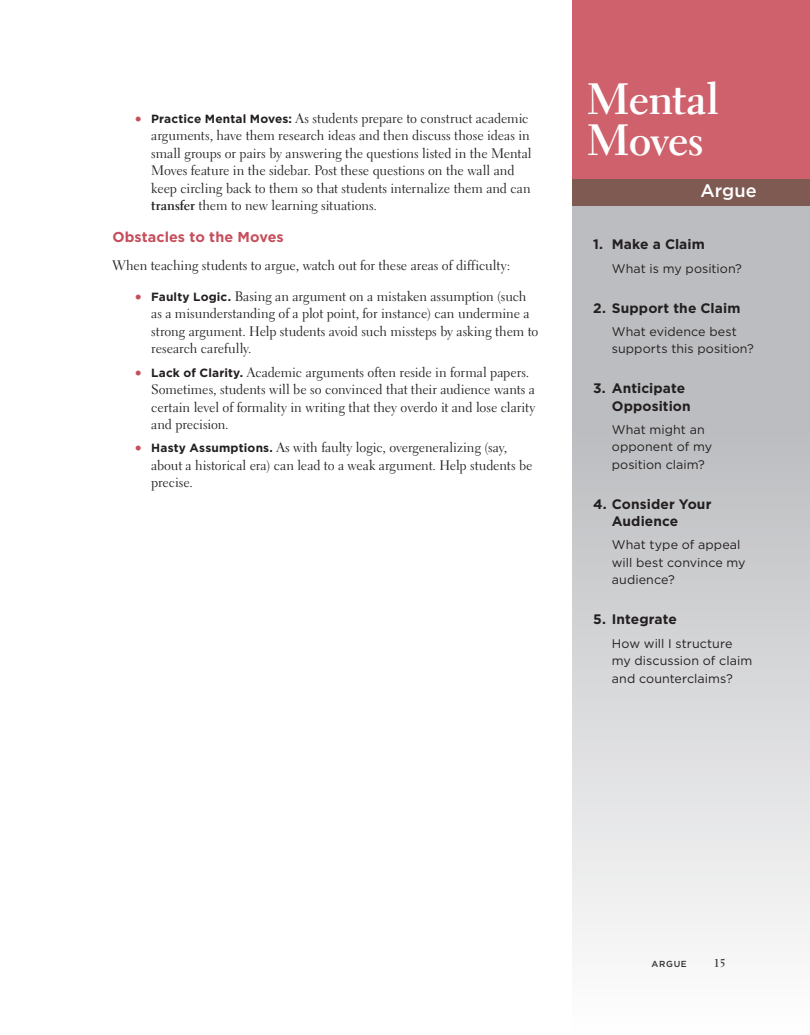
<style>
.page{position:relative;width:810px;height:1035px;background:#fff}
.page>*{position:absolute;margin:0;border:0;box-sizing:border-box;transform-origin:0 0}
.Mental_moves_head{font:700 43.75px "Electra LT Std";letter-spacing:-.02em;color:#fff}
.Mental_Moves_Subtitl{font:500 18.12px "Gotham";color:#fff}
.t1{font:700 14.38px "Gotham";letter-spacing:.005em;color:#c64e5c}
.t2{font:13.75px/17.5px "Electra LT Std";letter-spacing:-.005em;color:#231f20}
.MMbox_number{font:700 13.75px/17.5px "Gotham";letter-spacing:.005em;color:#231f20}
.MMbox_text{font:12.5px/17.5px "Gotham";letter-spacing:.005em;color:#231f20}
.t3{font:700 11.25px "Electra LT Std";color:#231f20}
.t4{font:500 8.75px "Gotham";letter-spacing:.075em;color:#231f20}
.s1{color:#c64e5c}
.s2{font-family:"Gotham";font-weight:700;font-size:11.88px}
.s3{font-weight:700}
</style>
<div class="page">
<div style="left:572px;top:0;width:238px;height:197px;background:#ce616b"></div>
<div style="left:572px;top:189px;width:238px;height:846px;background:linear-gradient(to bottom,#adaeb1,#fafafa)"></div>
<div style="left:572px;top:179px;width:238px;height:26px;background:#7e5a52"></div>
<p class="t2" style="left:151px;top:109px;width:382px;text-indent:-16px"><span class="s1">•</span> <span class="s2">Practice Mental Moves:</span> As students prepare to construct academic arguments, have them research ideas and then discuss those ideas in small groups or pairs by answering the questions listed in the Mental Moves feature in the sidebar. Post these questions on the wall and keep circling back to them so that students internalize them and can <span class="s3">transfer</span> them to new learning situations.</p>
<h2 class="t1" style="left:112px;top:227px;width:173px">Obstacles to the Moves</h2>
<p class="t2" style="left:112px;top:257px;width:399px">When teaching students to argue, watch out for these areas of difficulty:</p>
<p class="t2" style="left:151px;top:287px;width:389px;text-indent:-16px"><span class="s1">•</span> <span class="s2">Faulty Logic.</span> Basing an argument on a mistaken assumption (such as a misunderstanding of a plot point, for instance) can undermine a strong argument. Help students avoid such missteps by asking them to research carefully.</p>
<p class="t2" style="left:151px;top:363px;width:386px;text-indent:-16px"><span class="s1">•</span> <span class="s2">Lack of Clarity.</span> Academic arguments often reside in formal papers.<br>Sometimes, students will be so convinced that their audience wants a certain level of formality in writing that they overdo it and lose clarity and precision.</p>
<p class="t2" style="left:151px;top:439px;width:383px;text-indent:-16px"><span class="s1">•</span> <span class="s2">Hasty Assumptions.</span> As with faulty logic, overgeneralizing (say, about a historical era) can lead to a weak argument. Help students be precise.</p>
<p class="Mental_moves_head" style="left:587px;top:71px;width:134px">Mental</p>
<p class="Mental_moves_head" style="left:587px;top:113px;width:118px">Moves</p>
<p class="Mental_Moves_Subtitl" style="left:701px;top:179px;width:58px">Argue</p>
<p class="MMbox_number" style="left:593px;top:236px;width:113px">1. Make a Claim</p>
<p class="MMbox_text" style="left:612px;top:259px;width:132px">What is my position?</p>
<p class="MMbox_number" style="left:593px;top:299px;width:149px">2. Support the Claim</p>
<p class="MMbox_text" style="left:612px;top:322px;width:144px">What evidence best supports this position?</p>
<p class="MMbox_number" style="left:612px;top:379px;width:80px;text-indent:-19px">3. Anticipate<br>Opposition</p>
<p class="MMbox_text" style="left:612px;top:420px;width:102px">What might an opponent of my position claim?</p>
<p class="MMbox_number" style="left:612px;top:495px;width:101px;text-indent:-19px">4. Consider Your<br>Audience</p>
<p class="MMbox_text" style="left:612px;top:536px;width:135px">What type of appeal will best convince my audience?</p>
<p class="MMbox_number" style="left:593px;top:611px;width:85px">5. Integrate</p>
<p class="MMbox_text" style="left:612px;top:634px;width:142px">How will I structure my discussion of claim and counterclaims?</p>
<p class="t4" style="left:652px;top:958px;width:37px">ARGUE</p>
<p class="t3" style="left:714px;top:956px;width:13px">15</p>
</div>
